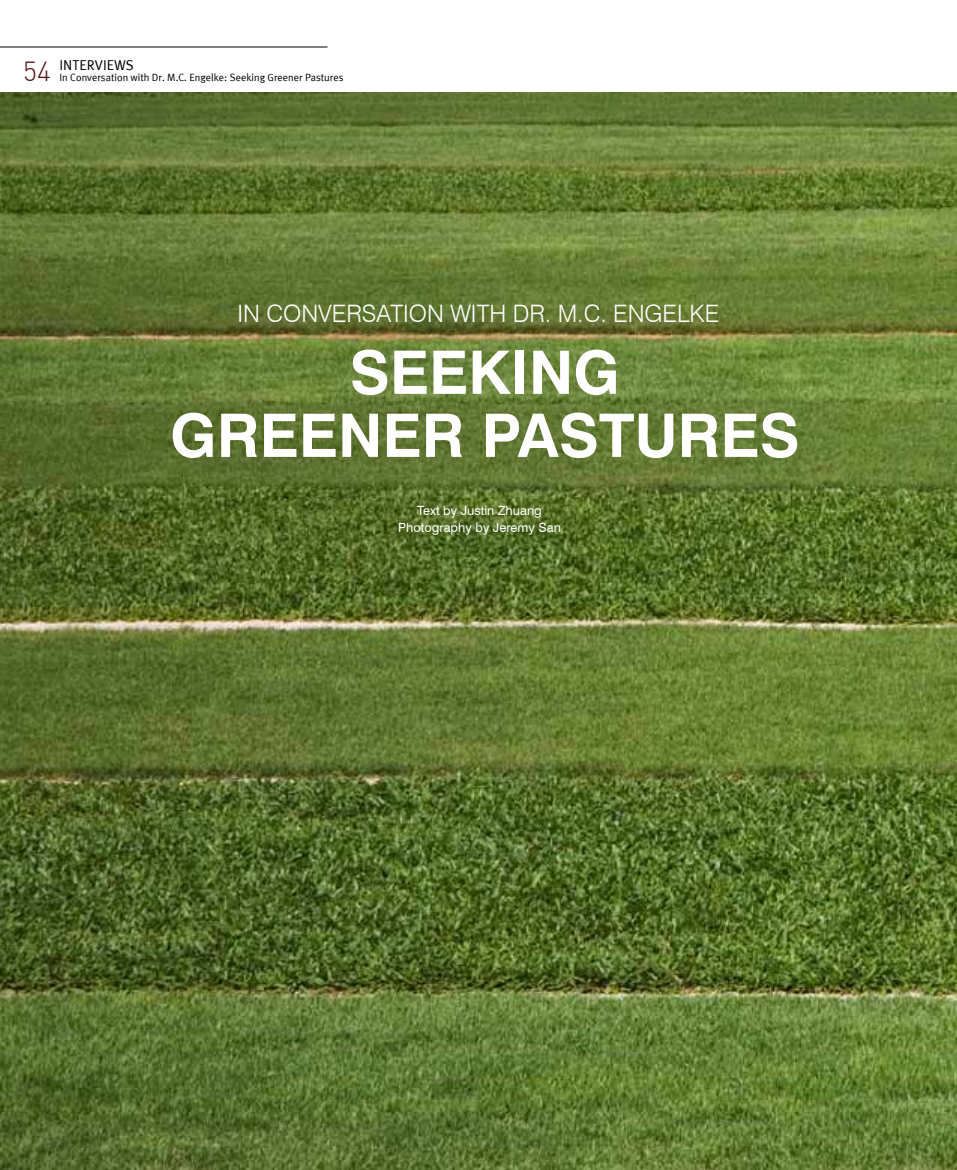
<style>
.page{position:relative;width:957px;height:1170px;background:#fff}
.page>*{position:absolute;margin:0;border:0;box-sizing:border-box;transform-origin:0 0}
.t1{font:700 60px/63px "Swiss 721 BT";color:#fff;text-align:center}
.t2{font:300 24px "Swiss 721 BT";color:#fff}
.t3{font:14.25px "Meta Plus Normal";color:#000}
.t4{font:12.75px/16.5px "Swiss 721 BT";color:#fff;text-align:center}
.t5{font:10.5px "Meta Plus Normal";color:#000}
.s1{font-family:"DIN";font-weight:300;font-size:27px;color:#531312}
</style>
<div class="page">
<img style="left:0;top:93px;width:957px;height:1076px">
<hr style="left:0;top:47px;width:327px;height:1px;background:#000">
<h3 class="t3" style="left:23px;top:57px;width:44px"><span class="s1">54</span> inter</h3>
<h3 class="t3" style="left:95px;top:57px;width:40px">views</h3>
<p class="t5" style="left:60px;top:71px;width:285px">In Conversation with D r. M.C. Engelke: Seeking Greener Pastures</p>
<h2 class="t2" style="left:237px;top:299px;width:47px">IN CON</h2>
<h2 class="t2" style="left:318px;top:299px;width:29px">VERSATION</h2>
<h2 class="t2" style="left:450px;top:299px;width:179px">WITH DR. M.C. ENGELKE</h2>
<h1 class="t1" style="left:170px;top:340px;width:631px">SEEKING<br>GREENER PASTURES</h1>
<p class="t4" style="left:398px;top:502px;width:164px">Text by Justin Zhuang<br>Photography by Jeremy San</p>
</div>
